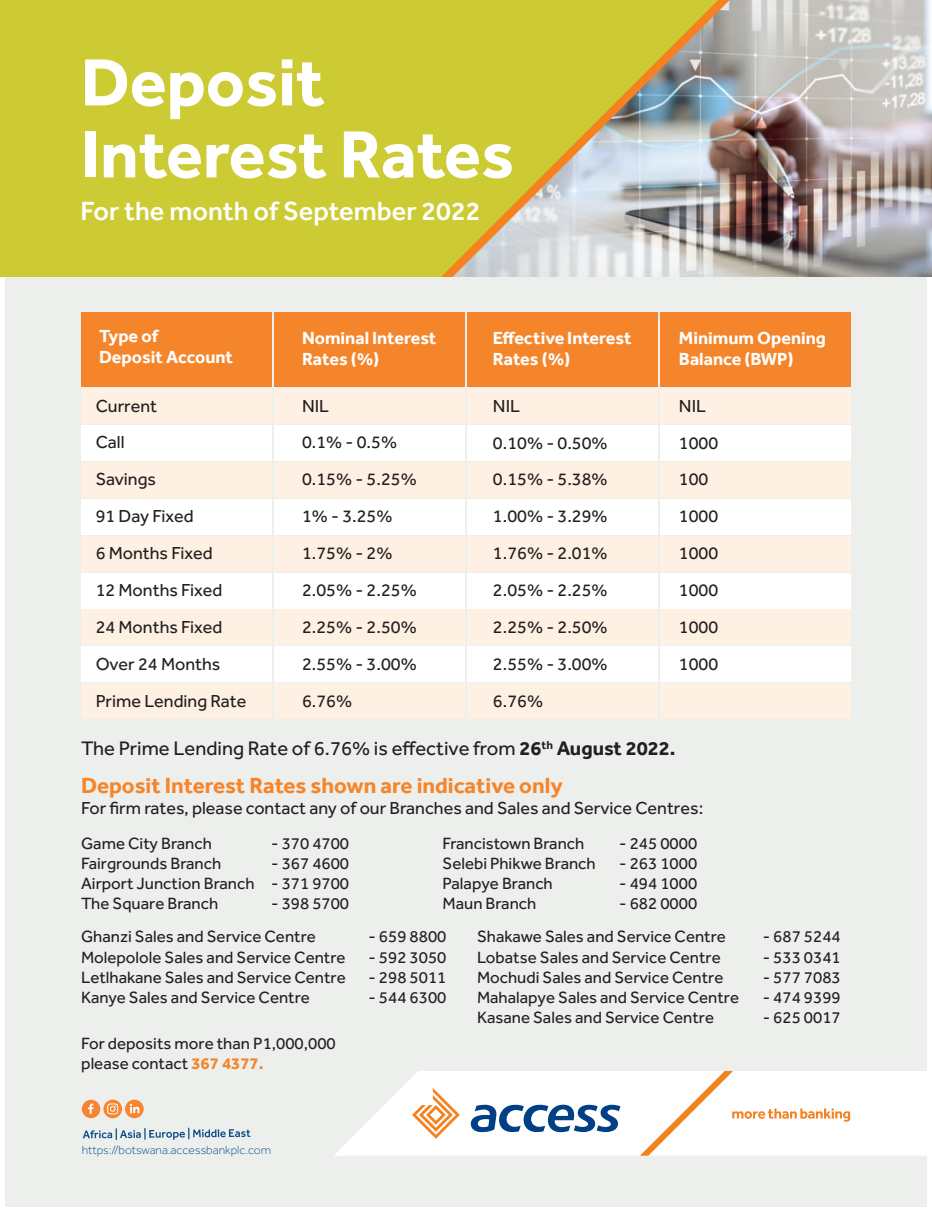
<style>
.page{position:relative;width:932px;height:1212px;background:#fff}
.page>*{position:absolute;margin:0;border:0;box-sizing:border-box;transform-origin:0 0}
.t1{font:700 68.85px/72px "Effra";color:#fff}
.t2{font:500 27px "Effra";color:#fff}
.t3{font:700 22.5px "Effra";color:#f5852a}
.t4{font:20.25px "Effra";color:#231f20}
.t5{font:18px/36.9px "Effra";color:#231f20}
.t6{font:700 18px/21.6px "Effra";color:#fff}
.t7{font:16.88px/20.2px "Effra";color:#231f20}
.t8{font:300 12.15px "Effra";color:#0b4c88}
.s1{font-weight:700}
.s2{font-weight:700;color:#f5852a}
</style>
<div class="page">
<div style="left:0;top:0;width:931px;height:277px;background:#cdcb33"></div>
<img style="left:768px;top:0;width:163px;height:277px">
<img style="left:441px;top:0;width:327px;height:277px">
<div style="left:5px;top:277px;width:921px;height:930px;background:#edefed"></div>
<svg style="left:82px;top:1099px;width:62px;height:19px"></svg>
<svg style="left:83px;top:1128px;width:168px;height:12px"></svg>
<svg style="left:334px;top:1071px;width:592px;height:85px;fill:#fff"></svg>
<svg style="left:639px;top:1071px;width:210px;height:85px;background:#fef6ef"></svg>
<svg style="left:412px;top:1088px;width:47px;height:51px;background:#fcdcc0"></svg>
<svg style="left:470px;top:1105px;width:150px;height:27px;background:#7c9dc0"></svg>
<div style="left:81px;top:312px;width:191px;height:75px;background:#f5852a"></div>
<div style="left:273px;top:312px;width:191px;height:75px;background:#f5852a"></div>
<div style="left:466px;top:312px;width:191px;height:75px;background:#f5852a"></div>
<div style="left:659px;top:312px;width:191px;height:75px;background:#f5852a"></div>
<div style="left:81px;top:388px;width:191px;height:36px;background:#fef0e2"></div>
<div style="left:273px;top:388px;width:191px;height:36px;background:#fef0e2"></div>
<div style="left:466px;top:388px;width:191px;height:36px;background:#fef0e2"></div>
<div style="left:659px;top:388px;width:191px;height:36px;background:#fef0e2"></div>
<div style="left:81px;top:425px;width:191px;height:36px;background:#fff"></div>
<div style="left:81px;top:499px;width:191px;height:36px;background:#fff"></div>
<div style="left:81px;top:572px;width:191px;height:36px;background:#fff"></div>
<div style="left:81px;top:646px;width:191px;height:36px;background:#fff"></div>
<div style="left:81px;top:462px;width:191px;height:36px;background:#fef0e2"></div>
<div style="left:81px;top:536px;width:191px;height:36px;background:#fef0e2"></div>
<div style="left:81px;top:609px;width:191px;height:36px;background:#fef0e2"></div>
<div style="left:81px;top:683px;width:191px;height:36px;background:#fef0e2"></div>
<div style="left:273px;top:425px;width:191px;height:36px;background:#fff"></div>
<div style="left:273px;top:499px;width:191px;height:36px;background:#fff"></div>
<div style="left:273px;top:572px;width:191px;height:36px;background:#fff"></div>
<div style="left:273px;top:646px;width:191px;height:36px;background:#fff"></div>
<div style="left:273px;top:462px;width:191px;height:36px;background:#fef0e2"></div>
<div style="left:273px;top:536px;width:191px;height:36px;background:#fef0e2"></div>
<div style="left:273px;top:609px;width:191px;height:36px;background:#fef0e2"></div>
<div style="left:273px;top:683px;width:191px;height:36px;background:#fef0e2"></div>
<div style="left:466px;top:425px;width:191px;height:36px;background:#fff"></div>
<div style="left:466px;top:499px;width:191px;height:36px;background:#fff"></div>
<div style="left:466px;top:572px;width:191px;height:36px;background:#fff"></div>
<div style="left:466px;top:646px;width:191px;height:36px;background:#fff"></div>
<div style="left:466px;top:462px;width:191px;height:36px;background:#fef0e2"></div>
<div style="left:466px;top:536px;width:191px;height:36px;background:#fef0e2"></div>
<div style="left:466px;top:609px;width:191px;height:36px;background:#fef0e2"></div>
<div style="left:466px;top:683px;width:191px;height:36px;background:#fef0e2"></div>
<div style="left:659px;top:425px;width:191px;height:36px;background:#fff"></div>
<div style="left:659px;top:499px;width:191px;height:36px;background:#fff"></div>
<div style="left:659px;top:572px;width:191px;height:36px;background:#fff"></div>
<div style="left:659px;top:646px;width:191px;height:36px;background:#fff"></div>
<div style="left:659px;top:462px;width:191px;height:36px;background:#fef0e2"></div>
<div style="left:659px;top:536px;width:191px;height:36px;background:#fef0e2"></div>
<div style="left:659px;top:609px;width:191px;height:36px;background:#fef0e2"></div>
<div style="left:659px;top:683px;width:191px;height:36px;background:#fef0e2"></div>
<h1 class="t1" style="left:81px;top:46px;width:435px">Deposit<br>Interest Rates</h1>
<h2 class="t2" style="left:81px;top:195px;width:401px">For the month of September 2022</h2>
<p class="t6" style="left:99px;top:325px;width:135px">Type of<br>Deposit Account</p>
<p class="t6" style="left:302px;top:327px;width:136px">Nominal Interest<br>Rates (%)</p>
<p class="t6" style="left:493px;top:327px;width:140px">Effective Interest<br>Rates (%)</p>
<p class="t6" style="left:678px;top:327px;width:148px">Minimum Opening<br>Balance (BWP)</p>
<p class="t5" style="left:96px;top:387px;width:63px">Current<br>Call</p>
<p class="t5" style="left:302px;top:387px;width:96px">NIL<br>0.1% - 0.5%</p>
<p class="t5" style="left:493px;top:387px;width:116px">NIL<br>0.10% - 0.50%</p>
<p class="t5" style="left:678px;top:387px;width:41px">NIL<br>1000</p>
<p class="t5" style="left:96px;top:461px;width:62px">Savings</p>
<p class="t5" style="left:302px;top:461px;width:116px">0.15% - 5.25%</p>
<p class="t5" style="left:493px;top:461px;width:116px">0.15% - 5.38%</p>
<p class="t5" style="left:678px;top:461px;width:31px">100</p>
<p class="t5" style="left:96px;top:497px;width:99px">91 Day Fixed</p>
<p class="t5" style="left:302px;top:497px;width:92px">1% - 3.25%</p>
<p class="t5" style="left:493px;top:498px;width:116px">1.00% - 3.29%</p>
<p class="t5" style="left:678px;top:498px;width:41px">1000</p>
<p class="t5" style="left:96px;top:534px;width:118px">6 Months Fixed</p>
<p class="t5" style="left:302px;top:534px;width:92px">1.75% - 2%</p>
<p class="t5" style="left:493px;top:534px;width:116px">1.76% - 2.01%</p>
<p class="t5" style="left:678px;top:534px;width:41px">1000</p>
<p class="t5" style="left:96px;top:571px;width:128px">12 Months Fixed</p>
<p class="t5" style="left:302px;top:571px;width:116px">2.05% - 2.25%</p>
<p class="t5" style="left:493px;top:571px;width:116px">2.05% - 2.25%</p>
<p class="t5" style="left:678px;top:571px;width:41px">1000</p>
<p class="t5" style="left:96px;top:608px;width:128px">24 Months Fixed</p>
<p class="t5" style="left:302px;top:608px;width:116px">2.25% - 2.50%</p>
<p class="t5" style="left:493px;top:608px;width:116px">2.25% - 2.50%</p>
<p class="t5" style="left:678px;top:608px;width:41px">1000</p>
<p class="t5" style="left:96px;top:645px;width:126px">Over 24 Months</p>
<p class="t5" style="left:302px;top:645px;width:116px">2.55% - 3.00%</p>
<p class="t5" style="left:493px;top:645px;width:116px">2.55% - 3.00%</p>
<p class="t5" style="left:678px;top:645px;width:41px">1000</p>
<p class="t5" style="left:96px;top:682px;width:152px">Prime Lending Rate</p>
<p class="t5" style="left:302px;top:682px;width:52px">6.76%</p>
<p class="t5" style="left:493px;top:682px;width:52px">6.76%</p>
<p class="t4" style="left:81px;top:737px;width:596px">The Prime Lending Rate of 6.76% is effective from <span class="s1">26</span><sup>th</sup> <span class="s1">August 2022.</span></p>
<h3 class="t3" style="left:81px;top:772px;width:483px">Deposit Interest Rates shown are indicative only</h3>
<p class="t5" style="left:81px;top:789px;width:623px">For firm rates, please contact any of our Branches and Sales and Service Centres:</p>
<p class="t7" style="left:81px;top:833px;width:175px">Game City Branch<br>Fairgrounds Branch<br>Airport Junction Branch<br>The Square Branch</p>
<p class="t7" style="left:271px;top:833px;width:79px">- 370 4700</p>
<p class="t7" style="left:271px;top:853px;width:79px">- 367 4600</p>
<p class="t7" style="left:271px;top:873px;width:79px">- 371 9700</p>
<p class="t7" style="left:271px;top:893px;width:79px">- 398 5700</p>
<p class="t7" style="left:442px;top:833px;width:154px">Francistown Branch<br>Selebi Phikwe Branch<br>Palapye Branch<br>Maun Branch</p>
<p class="t7" style="left:619px;top:833px;width:79px">- 245 0000</p>
<p class="t7" style="left:619px;top:853px;width:79px">- 263 1000</p>
<p class="t7" style="left:619px;top:873px;width:79px">- 494 1000</p>
<p class="t7" style="left:619px;top:893px;width:79px">- 682 0000</p>
<p class="t7" style="left:81px;top:926px;width:266px">Ghanzi Sales and Service Centre Molepolole Sales and Service Centre Letlhakane Sales and Service Centre Kanye Sales and Service Centre</p>
<p class="t7" style="left:477px;top:926px;width:263px">Shakawe Sales and Service Centre Lobatse Sales and Service Centre Mochudi Sales and Service Centre Mahalapye Sales and Service Centre Kasane Sales and Service Centre</p>
<p class="t7" style="left:368px;top:926px;width:79px">- 659 8800</p>
<p class="t7" style="left:368px;top:947px;width:79px">- 592 3050</p>
<p class="t7" style="left:368px;top:967px;width:79px">- 298 5011</p>
<p class="t7" style="left:368px;top:987px;width:79px">- 544 6300</p>
<p class="t7" style="left:81px;top:1033px;width:256px">For deposits more than P1,000,000 please contact <span class="s2">367 4377.</span></p>
<p class="t7" style="left:762px;top:926px;width:79px">- 687 5244</p>
<p class="t7" style="left:762px;top:947px;width:79px">- 533 0341</p>
<p class="t7" style="left:762px;top:967px;width:79px">- 577 7083</p>
<p class="t7" style="left:762px;top:987px;width:79px">- 474 9399</p>
<p class="t7" style="left:762px;top:1007px;width:79px">- 625 0017</p>
<p class="t8" style="left:82px;top:1143px;width:191px">https://botswana.accessbankplc.com</p>
</div>
